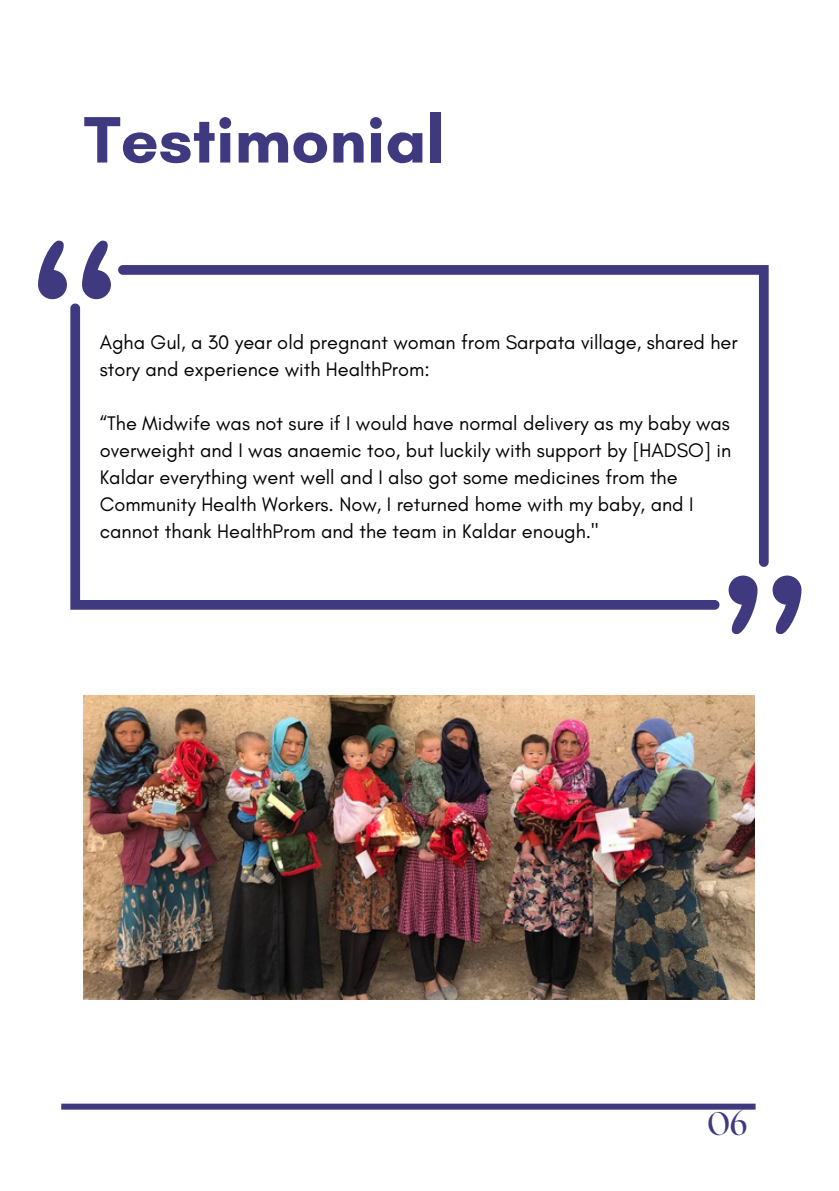
<style>
.page{position:relative;width:839px;height:1191px;background:#fff}
.page>*{position:absolute;margin:0;border:0;box-sizing:border-box;transform-origin:0 0}
.t1{font:700 66.8px "Glacial Indifference";color:#3f3a80}
.t2{font:700 32.8px "The Seasons";color:#3f3a80}
.t3{font:20px/27px "Glacial Indifference";color:#000}
</style>
<div class="page">
<img style="left:84px;top:695px;width:670px;height:305px">
<div style="left:61px;top:1104px;width:694px;height:6px;background:#3f3a80"></div>
<svg style="left:82px;top:241px;width:29px;height:58px"></svg>
<svg style="left:38px;top:241px;width:29px;height:58px"></svg>
<svg style="left:728px;top:576px;width:29px;height:58px"></svg>
<svg style="left:772px;top:576px;width:29px;height:58px"></svg>
<svg style="left:118px;top:265px;width:650px;height:302px"></svg>
<svg style="left:70px;top:304px;width:649px;height:306px"></svg>
<p class="t1" style="left:84px;top:99px;width:362px">Testimonial</p>
<p class="t3" style="left:100px;top:328px;width:639px">Agha Gul, a 30 year old pregnant woman from Sarpata village, shared her story and experience with HealthProm:</p>
<p class="t3" style="left:100px;top:409px;width:633px">“The Midwife was not sure if I would have normal delivery as my baby was overweight and I was anaemic too, but luckily with support by [HADSO] in Kaldar everything went well and I also got some medicines from the Community Health Workers. Now, I returned home with my baby, and I cannot thank HealthProm and the team in Kaldar enough."</p>
<p class="t2" style="left:707px;top:1109px;width:42px">06</p>
</div>
